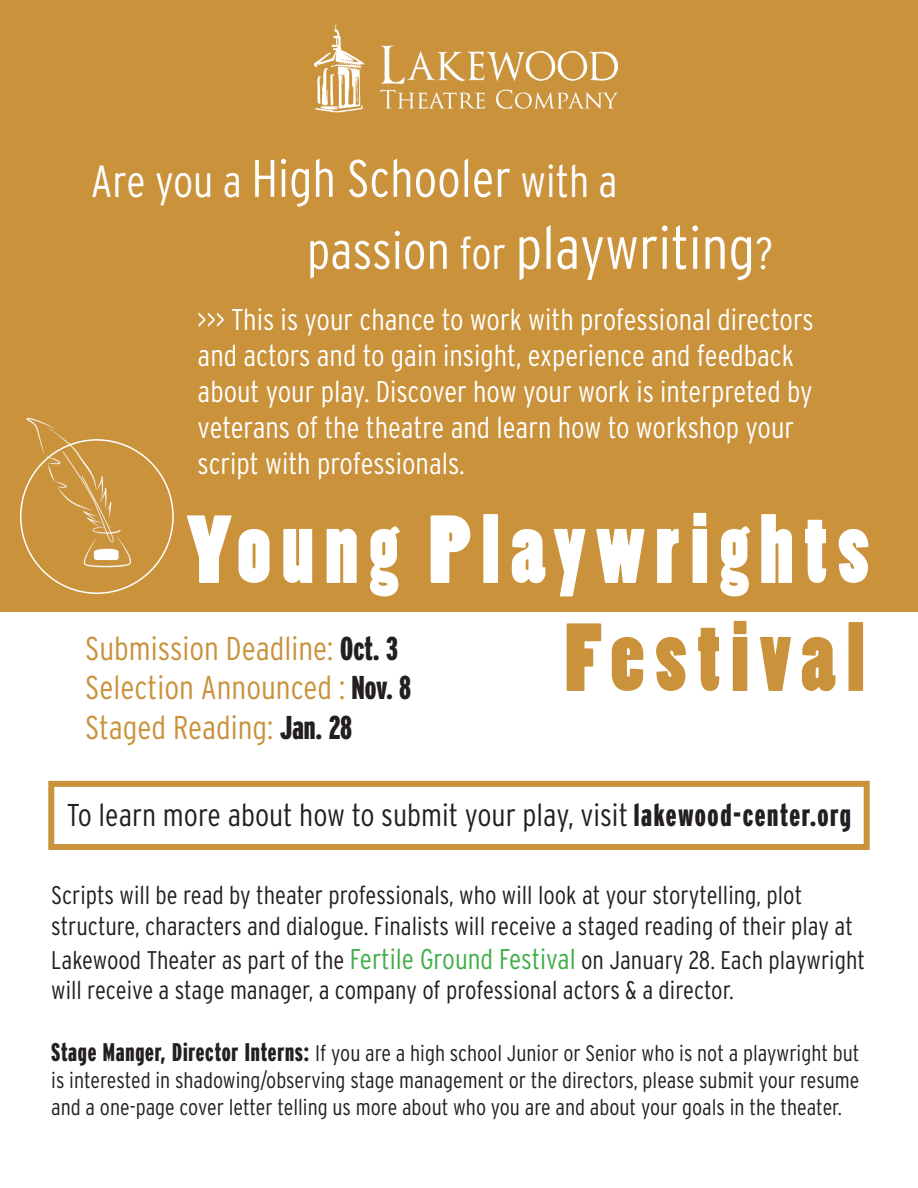
<style>
.page{position:relative;width:918px;height:1188px;background:#fff}
.page>*{position:absolute;margin:0;border:0;box-sizing:border-box;transform-origin:0 0}
.t1{font:90px/108px "Poplar Std";letter-spacing:.12em;color:#fff;text-align:right}
.t2{font:300 condensed 60px "Interstate";color:#fff}
.t3{font:300 condensed 45px "Interstate";color:#fff}
.t4{font:300 condensed 33px "Interstate";color:#c9923b}
.t5{font:300 condensed 31.5px "Interstate";color:#231f20}
.t6{font:300 condensed 30px/36px "Interstate";color:#fff}
.t7{font:300 condensed 25.5px/30.6px "Interstate";color:#231f20}
.t8{font:300 condensed 22.5px/27px "Interstate";color:#231f20;text-align:justify}
.s1{font-size:52.5px}
.s2{font-size:45px}
.s3{color:#c9923b}
.s4{font-weight:900;font-stretch:extra-condensed;color:#231f20}
.s5{font-weight:900;font-stretch:extra-condensed}
.s6{font-size:28.5px;color:#40ae49}
.s7{font-weight:900;font-stretch:extra-condensed;font-size:25.5px}
</style>
<div class="page">
<div style="left:0;top:0;width:918px;height:611px;background:#c9923b"></div>
<img style="left:20px;top:417px;width:114px;height:150px">
<img style="left:313px;top:23px;width:52px;height:90px">
<img style="left:380px;top:45px;width:238px;height:64px">
<div style="left:48px;top:781px;width:822px;height:69px;border:6px solid #c9923b"></div>
<p class="t3" style="left:91px;top:156px;width:528px">Are you a <span class="s1">High Schooler</span> with a</p>
<p class="t2" style="left:307px;top:214px;width:468px"><span class="s1">passion</span> <span class="s2">for</span> playwriting<span class="s2">?</span></p>
<p class="t6" style="left:198px;top:301px;width:618px">&gt;&gt;&gt; This is your chance to work with professional directors and actors and to gain insight, experience and feedback about your play. Discover how your work is interpreted by veterans of the theatre and learn how to workshop your script with professionals.</p>
<p class="t1" style="left:187px;top:500px;width:684px">Young Playwrights<br><span class="s3">Festival</span></p>
<p class="t4" style="left:85px;top:629px;width:314px">Submission Deadline: <span class="s4">Oct. 3</span></p>
<p class="t4" style="left:85px;top:669px;width:327px">Selection Announced : <span class="s4">Nov. 8</span></p>
<p class="t4" style="left:85px;top:709px;width:268px">Staged Reading: <span class="s4">Jan. 28</span></p>
<p class="t5" style="left:67px;top:797px;width:786px">To learn more about how to submit your play, visit <span class="s5">lakewood-center.org</span></p>
<p class="t7" style="left:51px;top:880px;width:803px">Scripts will be read by theater professionals, who will look at your storytelling, plot structure, characters and dialogue. Finalists will receive a staged reading of their play at</p>
<p class="t7" style="left:51px;top:944px;width:815px">Lakewood Theater as part of the <span class="s6">Fertile Ground Festival</span> on January 28. Each playwright will receive a stage manager, a company of professional actors &amp; a director.</p>
<p class="t8" style="left:51px;top:1039px;width:810px"><span class="s7">Stage Manger, Director Interns:</span> If you are a high school Junior or Senior who is not a playwright but is interested in shadowing/observing stage management or the directors, please submit your resume and a one-page cover letter telling us more about who you are and about your goals in the theater.</p>
</div>
